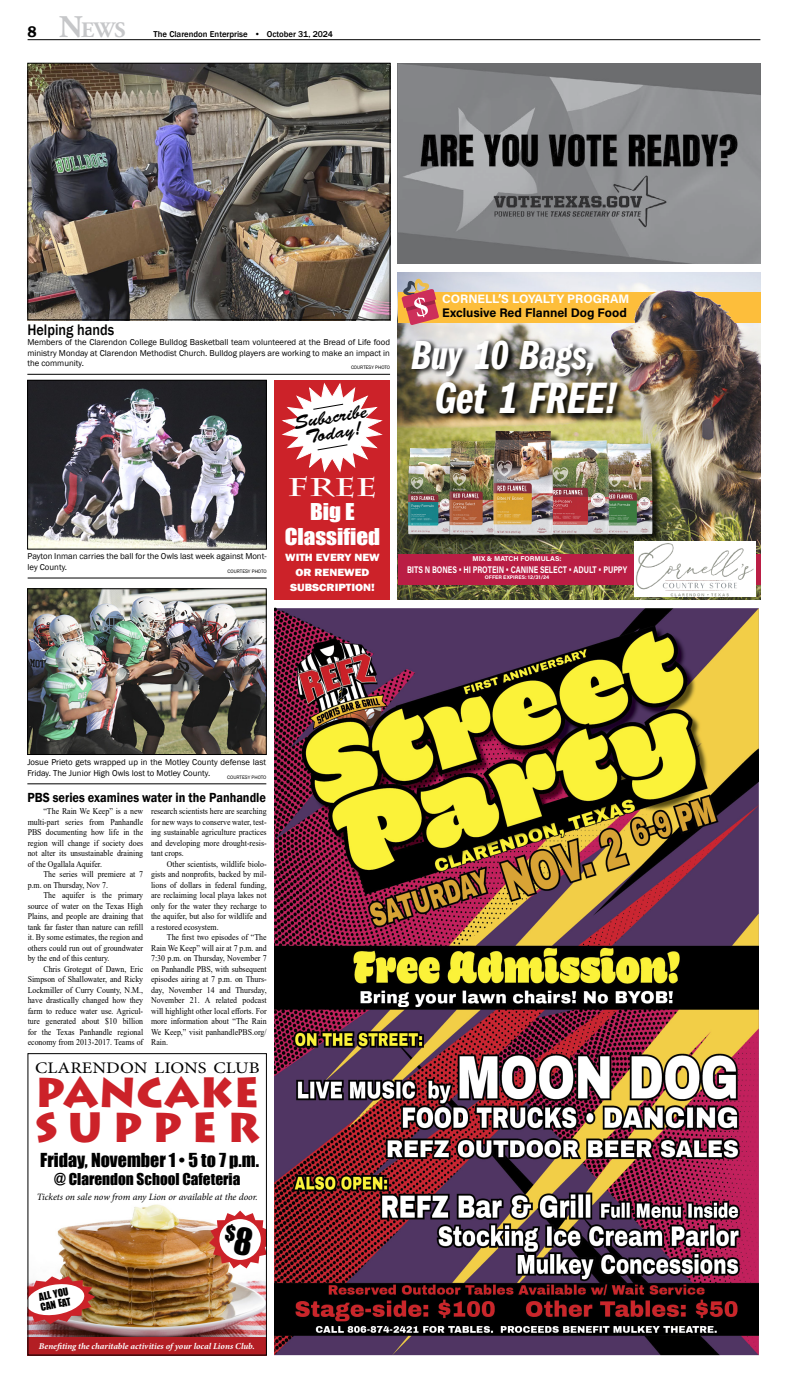
<style>
.page{position:relative;width:788px;height:1386px;background:#fff}
.page>*{position:absolute;margin:0;border:0;box-sizing:border-box;transform-origin:0 0}
.t1{font:45.5px "Franklin Gothic URW Com Dem Ita";letter-spacing:-.015em;color:#fff}
.t2{font:42px "Franklin Gothic URW Com Dem Ita";letter-spacing:-.02em;color:#fff}
.t3{font:900 41.21px/34.6px "Lithos Pro";letter-spacing:.01em;color:#cc2229}
.Subhead_3{font:700 25.55px "Charlemagne Std";color:#fff;scale:1.32 1}
.t4{font:700 22.05px "Adobe Garamond Pro";color:#c6c7c9}
.Subhead_3-2{font:21.35px/25.6px "Impact";color:#fff;text-align:center;scale:1.08 1}
.Subhead_3-3{font:18.64px "Brush Script Std";color:#000;scale:1.07 1}
.t5{font:17.76px "Impact";color:#000}
.t6{font:16.1px "Minion Pro";color:#000;scale:1.15 1}
.Caption_Head{font:500 15.75px "Franklin Gothic";color:#000;scale:.9 1}
.t7{font:15.05px "Impact";color:#000}
.Headline24{font:600 13.56px "Franklin Gothic";color:#000;scale:.9 1}
.t8{font:700 12.42px "Acumin Pro";color:#000}
.t9{font:700 12.25px "Acumin Pro";color:#fff}
.Subhead_3-4{font:800 10.76px/14.9px "Franklin Gothic";color:#fff;text-align:center;scale:1.08 1}
.t10{font:9.8px/10px "Impact";color:#000}
.t11{font:italic 9.62px "Minion Pro";letter-spacing:-.01em;color:#000}
.t12{font:700 9.62px "Acumin Pro";color:#fff;scale:.75 1}
.t13{font:italic 700 8.84px "Minion Pro";letter-spacing:-.005em;color:#fff}
.t14{font:8.75px/10.5px "Times New Roman";color:#000;text-align:justify;scale:.9 1}
.t15{font:8.75px/10.5px "Franklin Gothic";color:#000}
.t16{font:500 8.75px "Franklin Gothic";color:#000}
.t17{font:700 7px "Acumin Pro";color:#fff}
.t18{font:700 5.25px "Acumin Pro";color:#fff}
.t19{font:5.08px "Franklin Gothic";color:#000}
.s1{font-family:"Franklin Gothic";font-weight:600;font-size:15.75px;color:#000}
.s2{font-size:31.5px}
</style>
<div class="page">
<hr style="left:28px;top:39px;width:732px;height:1px;background:#000">
<img style="left:398px;top:272px;width:362px;height:328px">
<div style="left:398px;top:554px;width:362px;height:30px;background:#ba1e45"></div>
<div style="left:398px;top:292px;width:362px;height:30px;background:#fdbe3b"></div>
<div style="left:409px;top:433px;width:253px;height:112px;background:#000;opacity:.75"></div>
<img style="left:612px;top:444px;width:46px;height:91px">
<img style="left:402px;top:445px;width:59px;height:91px">
<img style="left:446px;top:440px;width:40px;height:95px">
<img style="left:561px;top:437px;width:51px;height:99px">
<img style="left:486px;top:428px;width:75px;height:109px">
<svg style="left:401px;top:279px;width:38px;height:46px;background:#cc7a77"></svg>
<div style="left:410px;top:338px;width:215px;height:83px;background:#000;opacity:.96"></div>
<img style="left:590px;top:274px;width:170px;height:117px">
<img style="left:634px;top:542px;width:122px;height:55px">
<img style="left:274px;top:607px;width:484px;height:748px">
<img style="left:397px;top:63px;width:363px;height:200px">
<img style="left:30px;top:65px;width:358px;height:253px">
<div style="left:28px;top:63px;width:362px;height:257px;border:1px solid #000"></div>
<img style="left:29px;top:382px;width:235px;height:165px">
<div style="left:27px;top:380px;width:239px;height:169px;border:1px solid #000"></div>
<img style="left:29px;top:591px;width:235px;height:162px">
<div style="left:27px;top:589px;width:239px;height:166px;border:1px solid #000"></div>
<img style="left:30px;top:1204px;width:235px;height:133px">
<div style="left:28px;top:1337px;width:239px;height:18px;background:#b31e24"></div>
<img style="left:30px;top:1276px;width:65px;height:48px">
<div style="left:28px;top:1053px;width:239px;height:302px;border:1px solid #000"></div>
<div style="left:274px;top:380px;width:116px;height:220px;background:#cc2229"></div>
<svg style="left:282px;top:383px;width:100px;height:89px"></svg>
<hr style="left:27px;top:374px;width:363px;height:1px;background:#000">
<hr style="left:28px;top:578px;width:238px;height:1px;background:#000">
<hr style="left:27px;top:784px;width:239px;height:1px;background:#000">
<svg style="left:209px;top:1211px;width:58px;height:57px"></svg>
<h3 class="t4" style="left:28px;top:17px;width:100px"><span class="s1">8</span> <span class="s2">N</span>EWS</h3>
<p class="t16" style="left:154px;top:29px;width:181px">The Clarendon Enterprise • October 31, 2024</p>
<p class="Caption_Head" style="left:27px;top:320px;width:98px">Helping hands</p>
<p class="t15" style="left:27px;top:337px;width:364px;text-align:justify">Members of the Clarendon College Bulldog Basketball team volunteered at the Bread of Life food ministry Monday at Clarendon Methodist Church. Bulldog players are working to make an impact in the community.</p>
<p class="t19" style="left:351px;top:364px;width:41px">COURTESY PHOTO</p>
<p class="t15" style="left:28px;top:551px;width:240px">Payton Inman carries the ball for the Owls last week against Mont&shy;ley County.</p>
<p class="t19" style="left:227px;top:568px;width:41px">COURTESY PHOTO</p>
<p class="Subhead_3-3" style="left:292px;top:412px;width:71px;rotate:-9deg">Subscribe</p>
<p class="Subhead_3-3" style="left:304px;top:427px;width:55px;rotate:-9deg">Today!</p>
<p class="Subhead_3" style="left:287px;top:473px;width:70px">FREE</p>
<p class="Subhead_3-2" style="left:284px;top:498px;width:90px">Big E<br>Classified</p>
<p class="Subhead_3-4" style="left:285px;top:550px;width:89px">WITH EVERY NEW<br>OR RENEWED<br>SUBSCRIPTION!</p>
<p class="t9" style="left:442px;top:290px;width:189px">CORNELL’S LOYALTY PROGRAM</p>
<p class="t8" style="left:442px;top:304px;width:186px">Exclusive Red Flannel Dog Food</p>
<p class="t2" style="left:411px;top:332px;width:186px">Buy 10 Bags,</p>
<p class="t1" style="left:434px;top:373px;width:185px">Get 1 FREE!</p>
<p class="t17" style="left:472px;top:554px;width:91px">MIX &amp; MATCH FORMULAS:</p>
<p class="t12" style="left:407px;top:563px;width:295px">BITS N BONES • HI PROTEIN • CANINE SELECT • ADULT • PUPPY</p>
<p class="t18" style="left:485px;top:574px;width:66px">OFFER EXPIRES: 12/31/24</p>
<p class="t15" style="left:27px;top:757px;width:240px">Josue Prieto gets wrapped up in the Motley County defense last<br>Friday. The Junior High Owls lost to Motley County.</p>
<p class="t19" style="left:227px;top:774px;width:41px">COURTESY PHOTO</p>
<p class="Headline24" style="left:27px;top:789px;width:267px">PBS series examines water in the Panhandle</p>
<p class="t14" style="left:28px;top:806px;width:130px;text-indent:16px">“The Rain We Keep” is a new multi-part series from Panhandle PBS documenting how life in the region will change if society does not alter its unsustainable draining of the Ogallala Aquifer.</p>
<p class="t14" style="left:28px;top:869px;width:130px;text-indent:16px">The series will premiere at 7 p.m. on Thursday, Nov 7.</p>
<p class="t14" style="left:28px;top:890px;width:130px;text-indent:16px">The aquifer is the primary source of water on the Texas High Plains, and people are draining that tank far faster than nature can refill it. By some estimates, the region and others could run out of groundwater by the end of this century.</p>
<p class="t14" style="left:28px;top:963px;width:130px;text-indent:16px">Chris Grotegut of Dawn, Eric Simpson of Shallowater, and Ricky Lockmiller of Curry County, N.M., have drastically changed how they farm to reduce water use. Agricul&shy;ture generated about $10 billion for the Texas Panhandle regional economy from 2013-2017. Teams of</p>
<p class="t14" style="left:151px;top:806px;width:130px">research scientists here are searching for new ways to conserve water, test&shy;ing sustainable agriculture practices and developing more drought-resis&shy;tant crops.</p>
<p class="t14" style="left:151px;top:858px;width:130px;text-indent:16px">Other scientists, wildlife biolo&shy;gists and nonprofits, backed by mil&shy;lions of dollars in federal funding, are reclaiming local playa lakes not only for the water they recharge to the aquifer, but also for wildlife and a restored ecosystem.</p>
<p class="t14" style="left:151px;top:932px;width:130px;text-indent:16px">The first two episodes of “The Rain We Keep” will air at 7 p.m. and 7:30 p.m. on Thursday, November 7 on Panhandle PBS, with subsequent episodes airing at 7 p.m. on Thurs&shy;day, November 14 and Thursday, November 21. A related podcast will highlight other local efforts. For more information about “The Rain We Keep,” visit panhandlePBS.org/ Rain.</p>
<p class="t6" style="left:35px;top:1057px;width:197px">CLARENDON LIONS CLUB</p>
<p class="t3" style="left:35px;top:1077px;width:226px">PANCAKE<br>SUPPER</p>
<p class="t5" style="left:40px;top:1146px;width:220px">Friday, November 1 • 5 to 7 p.m.</p>
<p class="t7" style="left:54px;top:1167px;width:188px">@ Clarendon School Cafeteria</p>
<p class="t11" style="left:37px;top:1191px;width:222px">Tickets on sale now from any Lion or available at the door.</p>
<p class="t10" style="left:38px;top:1292px;width:32px;rotate:-11deg">all you can eat</p>
<p class="t13" style="left:39px;top:1340px;width:217px">Benefiting the charitable activities of your local Lions Club.</p>
</div>
